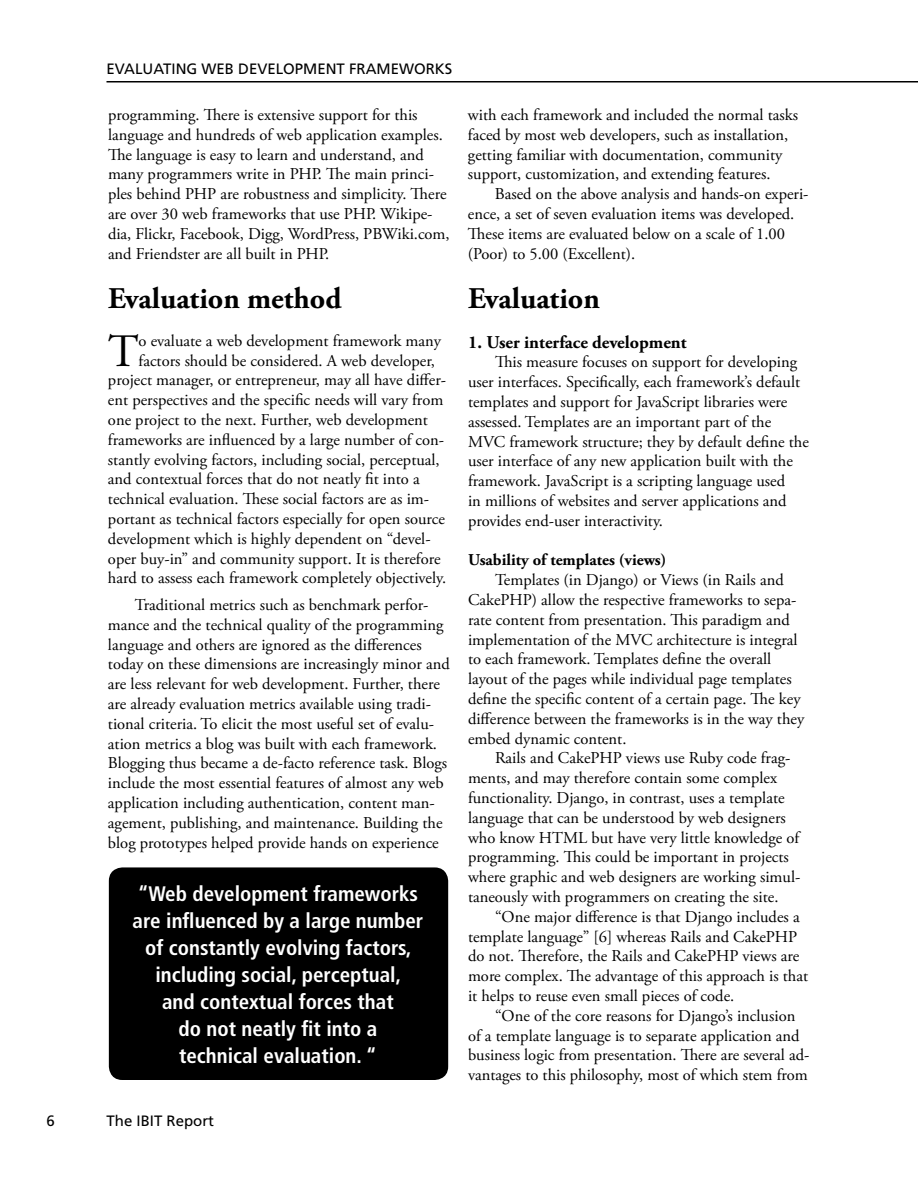
<style>
.page{position:relative;width:918px;height:1188px;background:#fff}
.page>*{position:absolute;margin:0;border:0;box-sizing:border-box;transform-origin:0 0}
.t1{font:46.35px "Adobe Garamond Pro";color:#000}
.t2{font:700 30px "Adobe Garamond Pro";color:#000}
.t3{font:700 condensed 21px/27px "Frutiger";color:#fff;text-align:center}
.t4{font:700 18px "Adobe Garamond Pro";color:#000}
.t5{font:16.5px/19.8px "Adobe Garamond Pro";color:#000}
.t6{font:700 16.5px "Adobe Garamond Pro";color:#000}
.t7{font:15px "Frutiger";color:#000}
</style>
<div class="page">
<hr style="left:106px;top:81px;width:812px;height:1px;background:#000">
<div style="left:109px;top:867px;width:339px;height:213px;background:#000;border-radius:14px"></div>
<p class="t7" style="left:106px;top:60px;width:347px">EVALUATI NG WEB DEVE LOPME NT FRAMEWORKS</p>
<p class="t5" style="left:108px;top:105px;width:343px">programming. There is extensive support for this language and hundreds of web application examples.<br>The language is easy to learn and understand, and many programmers write in PHP. The main princi&shy;ples behind PHP are robustness and simplicity. There are over 30 web frameworks that use PHP. Wikipe&shy;dia, Flickr, Facebook, Digg, WordPress, PBWiki.com, and Friendster are all built in PHP.</p>
<h2 class="t2" style="left:108px;top:281px;width:235px">Evaluation method</h2>
<h1 class="t1" style="left:108px;top:323px;width:32px">T</h1>
<p class="t5" style="left:139px;top:331px;width:304px">o evaluate a web development framework many</p>
<p class="t5" style="left:139px;top:351px;width:298px">factors should be considered. A web developer,</p>
<p class="t5" style="left:108px;top:371px;width:340px">project manager, or entrepreneur, may all have differ-</p>
<p class="t5" style="left:108px;top:391px;width:337px">ent perspectives and the specific needs will vary from</p>
<p class="t5" style="left:108px;top:411px;width:321px">one project to the next. Further, web development</p>
<p class="t5" style="left:108px;top:430px;width:338px">frameworks are influenced by a large number of con-</p>
<p class="t5" style="left:108px;top:450px;width:333px">stantly evolving factors, including social, perceptual,</p>
<p class="t5" style="left:108px;top:470px;width:313px">and contextual forces that do not neatly fit into a</p>
<p class="t5" style="left:108px;top:490px;width:323px">technical evaluation. These social factors are as im-</p>
<p class="t5" style="left:108px;top:510px;width:339px">portant as technical factors especially for open source</p>
<p class="t5" style="left:108px;top:529px;width:324px">development which is highly dependent on “devel-</p>
<p class="t5" style="left:108px;top:549px;width:334px">oper buy-in” and community support. It is therefore</p>
<p class="t5" style="left:108px;top:569px;width:340px">hard to assess each framework completely objectively.</p>
<p class="t5" style="left:108px;top:595px;width:343px;text-indent:27px">Traditional metrics such as benchmark perfor&shy;mance and the technical quality of the programming language and others are ignored as the differences today on these dimensions are increasingly minor and are less relevant for web development. Further, there are already evaluation metrics available using tradi&shy;tional criteria. To elicit the most useful set of evalu&shy;ation metrics a blog was built with each framework.<br>Blogging thus became a de-facto reference task. Blogs include the most essential features of almost any web application including authentication, content man&shy;agement, publishing, and maintenance. Building the blog prototypes helped provide hands on experience</p>
<p class="t3" style="left:133px;top:880px;width:292px">“Web development frameworks are influenced by a large number of constantly evolving factors, including social, perceptual,<br>and contextual forces that<br>do not neatly fit into a<br>technical evaluation. “</p>
<p class="t7" style="left:46px;top:1112px;width:10px">6</p>
<p class="t7" style="left:106px;top:1112px;width:109px">THE IBIT REPORT</p>
<p class="t5" style="left:468px;top:105px;width:332px">with each framework and included the normal tasks faced by most web developers, such as installation, getting familiar with documentation, community support, customization, and extending features.</p>
<p class="t5" style="left:468px;top:185px;width:342px;text-indent:27px">Based on the above analysis and hands-on experi&shy;ence, a set of seven evaluation items was developed.<br>These items are evaluated below on a scale of 1.00 (Poor) to 5.00 (Excellent).</p>
<h2 class="t2" style="left:468px;top:281px;width:133px">Evaluation</h2>
<p class="t4" style="left:468px;top:331px;width:220px">1. User interface development</p>
<p class="t5" style="left:468px;top:353px;width:343px;text-indent:27px">This measure focuses on support for developing user interfaces. Specifically, each framework’s default templates and support for JavaScript libraries were assessed. Templates are an important part of the MVC framework structure; they by default define the user interface of any new application built with the framework. JavaScript is a scripting language used<br>in millions of websites and server applications and provides end-user interactivity.</p>
<p class="t6" style="left:468px;top:551px;width:200px">Usability of templates (views)</p>
<p class="t5" style="left:468px;top:571px;width:338px;text-indent:27px">Templates (in Django) or Views (in Rails and CakePHP) allow the respective frameworks to sepa&shy;rate content from presentation. This paradigm and implementation of the MVC architecture is integral to each framework. Templates define the overall layout of the pages while individual page templates define the specific content of a certain page. The key difference between the frameworks is in the way they embed dynamic content.</p>
<p class="t5" style="left:468px;top:749px;width:334px;text-indent:27px">Rails and CakePHP views use Ruby code frag&shy;ments, and may therefore contain some complex functionality. Django, in contrast, uses a template language that can be understood by web designers who know HTML but have very little knowledge of programming. This could be important in projects where graphic and web designers are working simul&shy;taneously with programmers on creating the site.</p>
<p class="t5" style="left:468px;top:907px;width:342px;text-indent:27px">“One major difference is that Django includes a template language” [6] whereas Rails and CakePHP do not. Therefore, the Rails and CakePHP views are more complex. The advantage of this approach is that it helps to reuse even small pieces of code.</p>
<p class="t5" style="left:468px;top:1006px;width:343px;text-indent:27px">“One of the core reasons for Django’s inclusion of a template language is to separate application and business logic from presentation. There are several ad&shy;vantages to this philosophy, most of which stem from</p>
</div>
